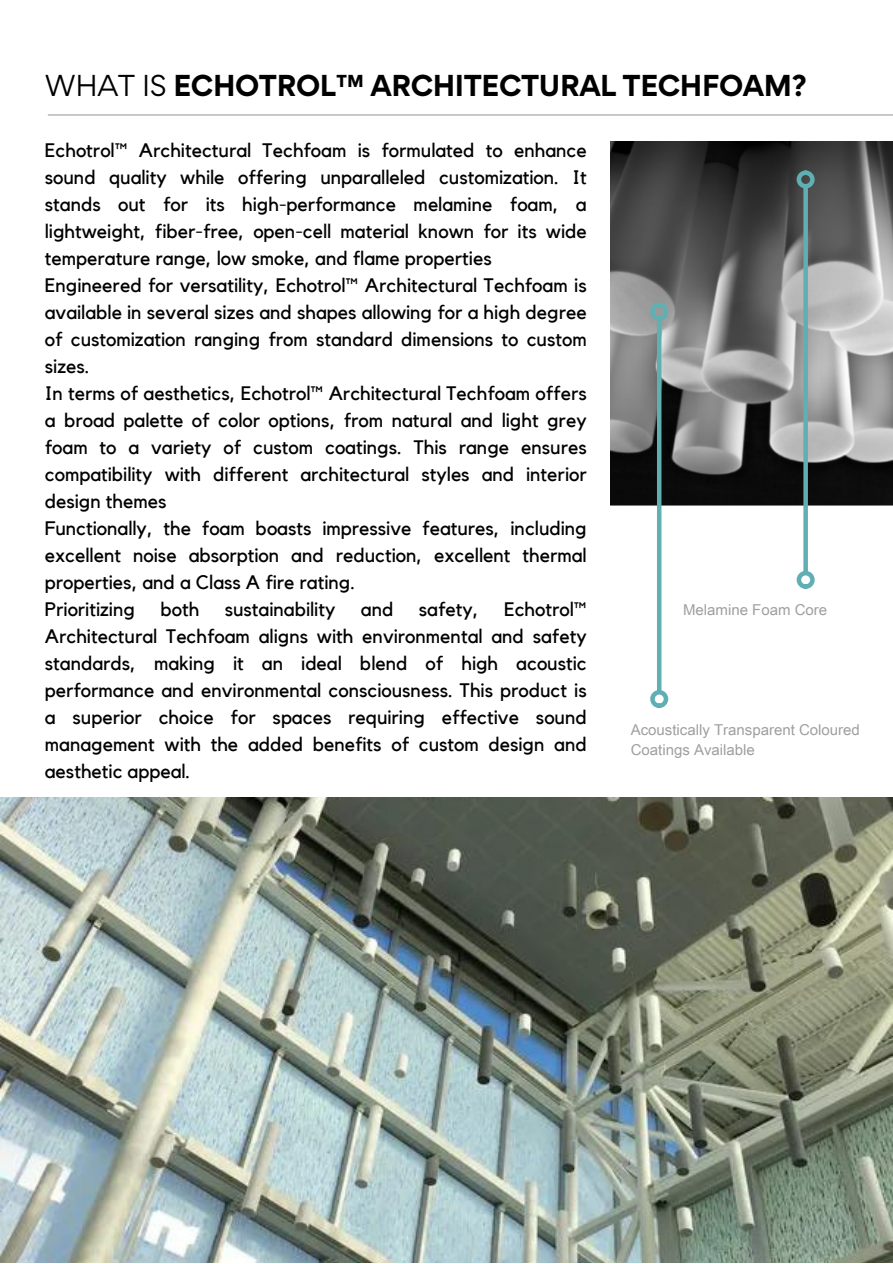
<style>
.page{position:relative;width:893px;height:1264px;background:#fff}
.page>*{position:absolute;margin:0;border:0;box-sizing:border-box;transform-origin:0 0}
.t1{font:700 27px "Gordita";letter-spacing:-.015em;color:#000}
.t2{font:19.5px/27px "Kollektif";color:#000;text-align:justify}
.t3{font:15px/20.2px "Arial Unicode MS";color:#9f9f9f}
.s1{font-weight:400}
</style>
<div class="page">
<hr style="left:48px;top:114px;width:844px;height:1px;background:#9f9f9f">
<img style="left:611px;top:141px;width:281px;height:364px">
<img style="left:0;top:797px;width:892px;height:465px">
<hr style="left:657px;top:319px;width:4px;height:372px;background:#60afb2">
<div style="left:650px;top:303px;width:18px;height:18px;border:4px solid #60afb2;border-radius:50%"></div>
<div style="left:650px;top:690px;width:18px;height:18px;border:4px solid #60afb2;border-radius:50%"></div>
<svg style="left:803px;top:188px;width:4px;height:383px;background:#65acae"></svg>
<div style="left:796px;top:170px;width:18px;height:18px;border:4px solid #60afb2;border-radius:50%"></div>
<div style="left:796px;top:571px;width:18px;height:18px;border:4px solid #60afb2;border-radius:50%"></div>
<p class="t1" style="left:45px;top:67px;width:763px"><span class="s1">WHAT IS</span> ECHOTROL™ ARCHITECTURAL TECHFOAM?</p>
<p class="t2" style="left:45px;top:138px;width:543px">Echotrol™ Architectural Techfoam is formulated to enhance sound quality while offering unparalleled customization. It stands out for its high-performance melamine foam, a lightweight, fiber-free, open-cell material known for its wide temperature range, low smoke, and flame properties</p>
<p class="t2" style="left:45px;top:273px;width:543px">Engineered for versatility, Echotrol™ Architectural Techfoam is available in several sizes and shapes allowing for a high degree of customization ranging from standard dimensions to custom sizes.</p>
<p class="t2" style="left:45px;top:381px;width:543px">In terms of aesthetics, Echotrol™ Architectural Techfoam offers a broad palette of color options, from natural and light grey foam to a variety of custom coatings. This range ensures compatibility with different architectural styles and interior design themes</p>
<p class="t2" style="left:45px;top:515px;width:543px">Functionally, the foam boasts impressive features, including excellent noise absorption and reduction, excellent thermal properties, and a Class A fire rating.</p>
<p class="t2" style="left:45px;top:596px;width:92px">Prioritizing</p>
<p class="t2" style="left:160px;top:596px;width:40px">both</p>
<p class="t2" style="left:225px;top:596px;width:112px">sustainability</p>
<p class="t2" style="left:361px;top:596px;width:34px">and</p>
<p class="t2" style="left:419px;top:596px;width:61px">safety,</p>
<p class="t2" style="left:45px;top:596px;width:543px;text-indent:459px">Echotrol™ Architectural Techfoam aligns with environmental and safety standards, making it an ideal blend of high acoustic performance and environmental consciousness. This product is a superior choice for spaces requiring effective sound management with the added benefits of custom design and aesthetic appeal.</p>
<p class="t3" style="left:683px;top:599px;width:146px">Melamine Foam Core</p>
<p class="t3" style="left:630px;top:718px;width:230px">Acoustically Transparent Coloured<br>Coatings Available</p>
</div>
